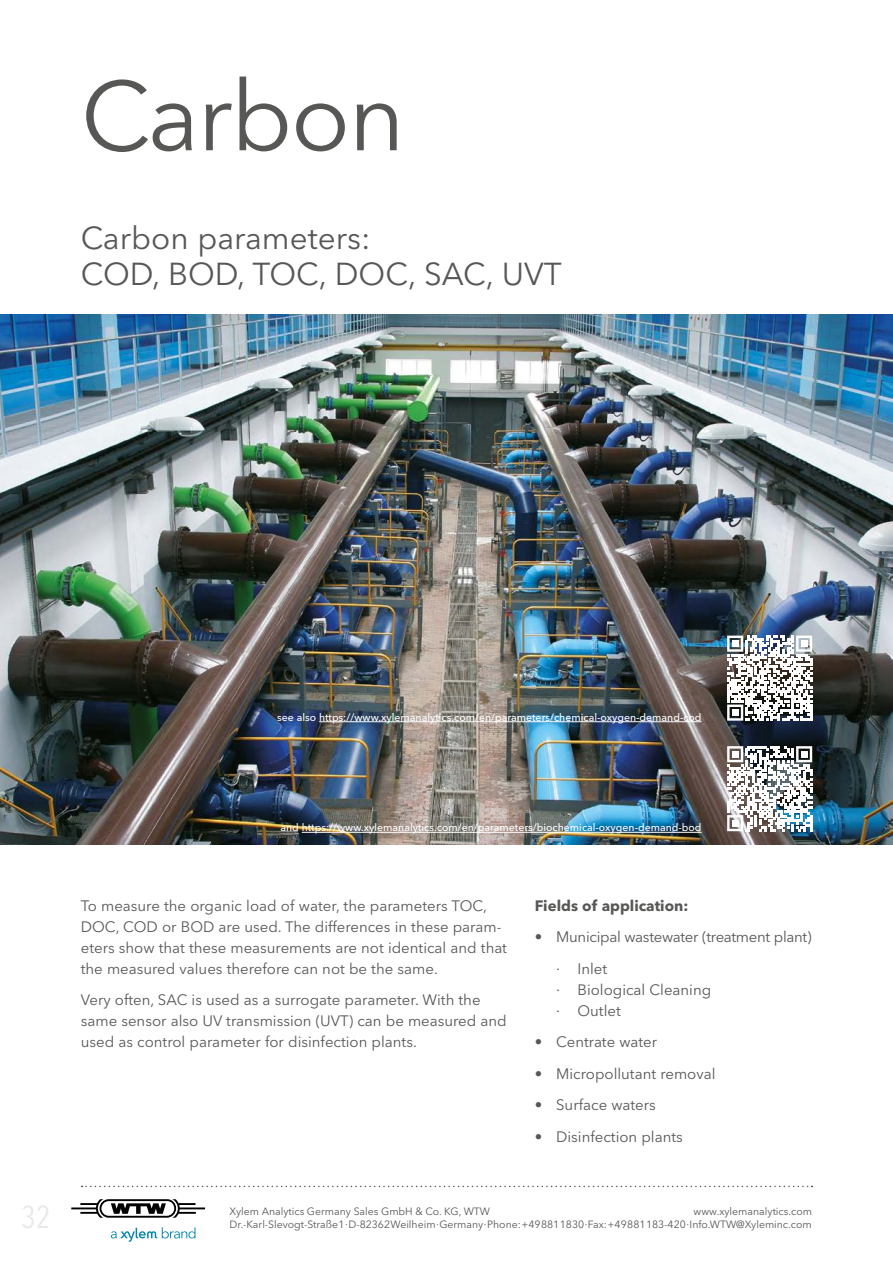
<style>
.page{position:relative;width:893px;height:1263px;background:#fff}
.page>*{position:absolute;margin:0;border:0;box-sizing:border-box;transform-origin:0 0}
.t1{font:97.5px "Avenir Next LT Pro";letter-spacing:-.02em;color:#575756}
.t2{font:31.5px/36px "Avenir Next LT Pro";color:#575756}
.t3{font:condensed 31.5px "Avenir Next LT Pro";color:#e9e9e9}
.t4{font:15px/21px "Avenir Next LT Pro";color:#575756}
.t5{font:15px/31.5px "Avenir Next LT Pro";letter-spacing:-.02em;color:#575756}
.t6{font:700 15px "Avenir Next LT Pro";color:#575756}
.t7{font:10.5px/13.5px "Avenir Next LT Pro";color:#575756;text-align:right}
.t8{font:500 10.5px "Avenir Next LT Pro";color:#fff}
</style>
<div class="page">
<img style="left:0;top:315px;width:893px;height:529px">
<hr style="left:302px;top:832px;width:400px;height:1px;background:#fff">
<hr style="left:319px;top:721px;width:383px;height:1px;background:#fff">
<svg style="left:727px;top:746px;width:85px;height:85px"></svg>
<div style="left:732px;top:751px;width:7px;height:7px;background:#fff"></div>
<div style="left:801px;top:751px;width:7px;height:7px;background:#fff"></div>
<div style="left:732px;top:820px;width:7px;height:7px;background:#fff"></div>
<svg style="left:727px;top:636px;width:85px;height:85px"></svg>
<div style="left:732px;top:640px;width:7px;height:7px;background:#fff"></div>
<div style="left:801px;top:640px;width:7px;height:7px;background:#fff"></div>
<div style="left:732px;top:709px;width:7px;height:7px;background:#fff"></div>
<svg style="left:71px;top:1199px;width:134px;height:19px"></svg>
<svg style="left:111px;top:1227px;width:84px;height:15px"></svg>
<svg style="left:82px;top:1186px;width:730px;height:1px"></svg>
<h1 class="t1" style="left:81px;top:58px;width:326px">Carbon</h1>
<h2 class="t2" style="left:81px;top:220px;width:482px">Carbon parameters:<br>COD, BOD, TOC, DOC, SAC, UVT</h2>
<p class="t8" style="left:277px;top:711px;width:426px">see also https://www.xylemanalytics.com/en/parameters/chemical-oxygen-demand-cod</p>
<h2 class="t3" style="left:21px;top:1198px;width:31px">32</h2>
<p class="t8" style="left:280px;top:821px;width:423px">and https://www.xylemanalytics.com/en/parameters/biochemical-oxygen-demand-bod</p>
<p class="t4" style="left:81px;top:895px;width:428px">To measure the organic load of water, the parameters TOC, DOC, COD or BOD are used. The differences in these param&shy;eters show that these measurements are not identical and that the measured values therefore can not be the same.</p>
<p class="t4" style="left:81px;top:989px;width:428px">Very often, SAC is used as a surrogate parameter. With the same sensor also UV transmission (UVT) can be measured and used as control parameter for disinfection plants.</p>
<p class="t6" style="left:535px;top:896px;width:155px">Fields of application:</p>
<p class="t5" style="left:556px;top:921px;width:257px;text-indent:-21px">• Municipal wastewater (treatment plant) · Inlet</p>
<p class="t4" style="left:556px;top:979px;width:157px">· Biological Cleaning · Outlet</p>
<p class="t4" style="left:535px;top:1031px;width:124px">• Centrate water</p>
<p class="t4" style="left:535px;top:1063px;width:182px">• Micropollutant removal</p>
<p class="t4" style="left:535px;top:1094px;width:122px">• Surface waters</p>
<p class="t4" style="left:535px;top:1126px;width:149px">• Disinfection plants</p>
<p class="t7" style="left:230px;top:1204px;width:262px">Xylem Analytics Germany Sales GmbH &amp; Co. KG, WTW</p>
<p class="t7" style="left:230px;top:1204px;width:584px">www.xylemanalytics.com<br>Dr.-Karl-Slevogt-Straße 1 · D-82362 Weilheim · Germany · Phone: +49 881 1830 · Fax: +49 881 183-420 · Info.WTW@Xyleminc.com</p>
</div>
